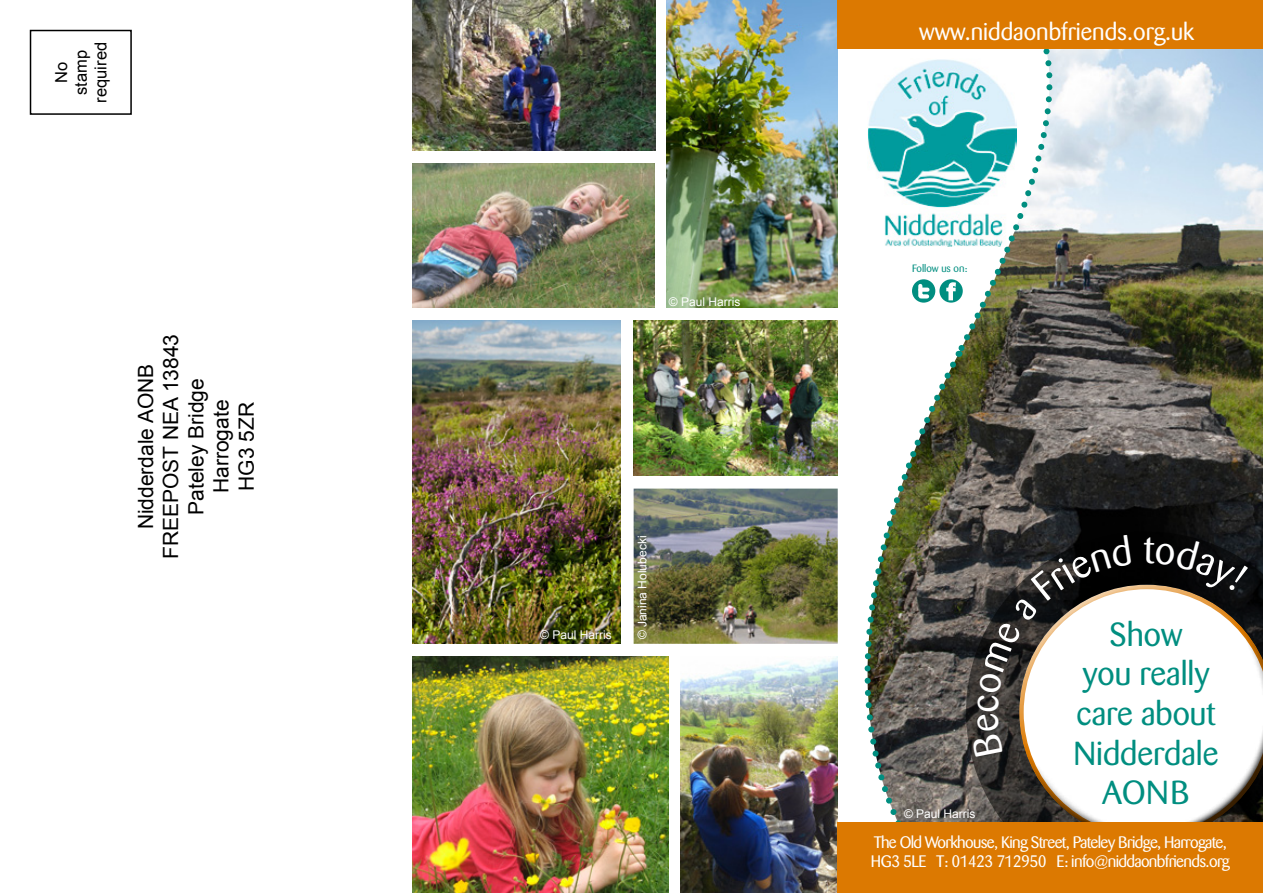
<style>
.page{position:relative;width:1263px;height:893px;background:#fff}
.page>*{position:absolute;margin:0;border:0;box-sizing:border-box;transform-origin:0 0}
.t1{font:33px/39.6px "Barmeno";color:#008e80;text-align:center}
.t2{font:24px "Barmeno";color:#fff}
.t3{font:21px/25.2px "Arial";color:#000;text-align:center}
.t4{font:16.5px/19.8px "Barmeno";letter-spacing:-.04em;color:#fff}
.t5{font:16.5px/19.8px "Arial";color:#000;text-align:center}
.t6{font:12px "Arial";color:#fff}
.t7{font:10.5px "Barmeno";color:#008e80}
</style>
<div class="page">
<img style="left:412px;top:0;width:243px;height:151px">
<img style="left:413px;top:163px;width:242px;height:145px">
<img style="left:634px;top:321px;width:204px;height:155px">
<img style="left:412px;top:321px;width:209px;height:323px">
<img style="left:634px;top:489px;width:141px;height:155px">
<img style="left:412px;top:657px;width:256px;height:236px">
<img style="left:681px;top:665px;width:94px;height:228px">
<div style="left:30px;top:30px;width:102px;height:85px;border:2px solid #000"></div>
<img style="left:866px;top:48px;width:397px;height:774px">
<img style="left:953px;top:48px;width:178px;height:309px">
<img style="left:775px;top:357px;width:187px;height:536px">
<svg style="left:966px;top:531px;width:297px;height:291px;background:#363432"></svg>
<div style="left:1008px;top:573px;width:255px;height:205px;background:#fff;opacity:.75"></div>
<div style="left:1023px;top:625px;width:240px;height:226px;background:#000;opacity:.75"></div>
<div style="left:838px;top:822px;width:425px;height:71px;background:#dc7901"></div>
<img style="left:667px;top:0;width:171px;height:308px">
<div style="left:838px;top:0;width:425px;height:48px;background:#dc7901"></div>
<svg style="left:972px;top:534px;width:159px;height:222px"></svg>
<svg style="left:1143px;top:537px;width:105px;height:57px;background:#151413"></svg>
<p class="t5" style="left:51px;top:103px;width:62px;rotate:-90deg">No stamp required</p>
<p class="t3" style="left:133px;top:559px;width:226px;rotate:-90deg">Nidderdale AONB<br>FREEPOST NEA 13843<br>Pateley Bridge<br>Harrogate<br>HG3 5ZR</p>
<p class="t6" style="left:669px;top:293px;width:73px">© Paul Harris</p>
<p class="t6" style="left:540px;top:627px;width:73px">© Paul Harris</p>
<p class="t6" style="left:634px;top:639px;width:105px;rotate:-90deg">© Janina Holubecki</p>
<h2 class="t2" style="left:919px;top:17px;width:277px">www.niddaonbfriends.org.uk</h2>
<p class="t7" style="left:912px;top:263px;width:57px">Follow us on:</p>
<h1 class="t1" style="left:1073px;top:615px;width:147px">Show<br>you really care about<br>Nidderdale<br>AONB</h1>
<p class="t4" style="left:871px;top:832px;width:360px">The Old Workhouse, King Street, Pateley Bridge, Harrogate,<br>HG3 5LE T: 01423 712950 E: info@niddaonbfriends.org</p>
<p class="t6" style="left:904px;top:806px;width:73px">© Paul Harris</p>
</div>
